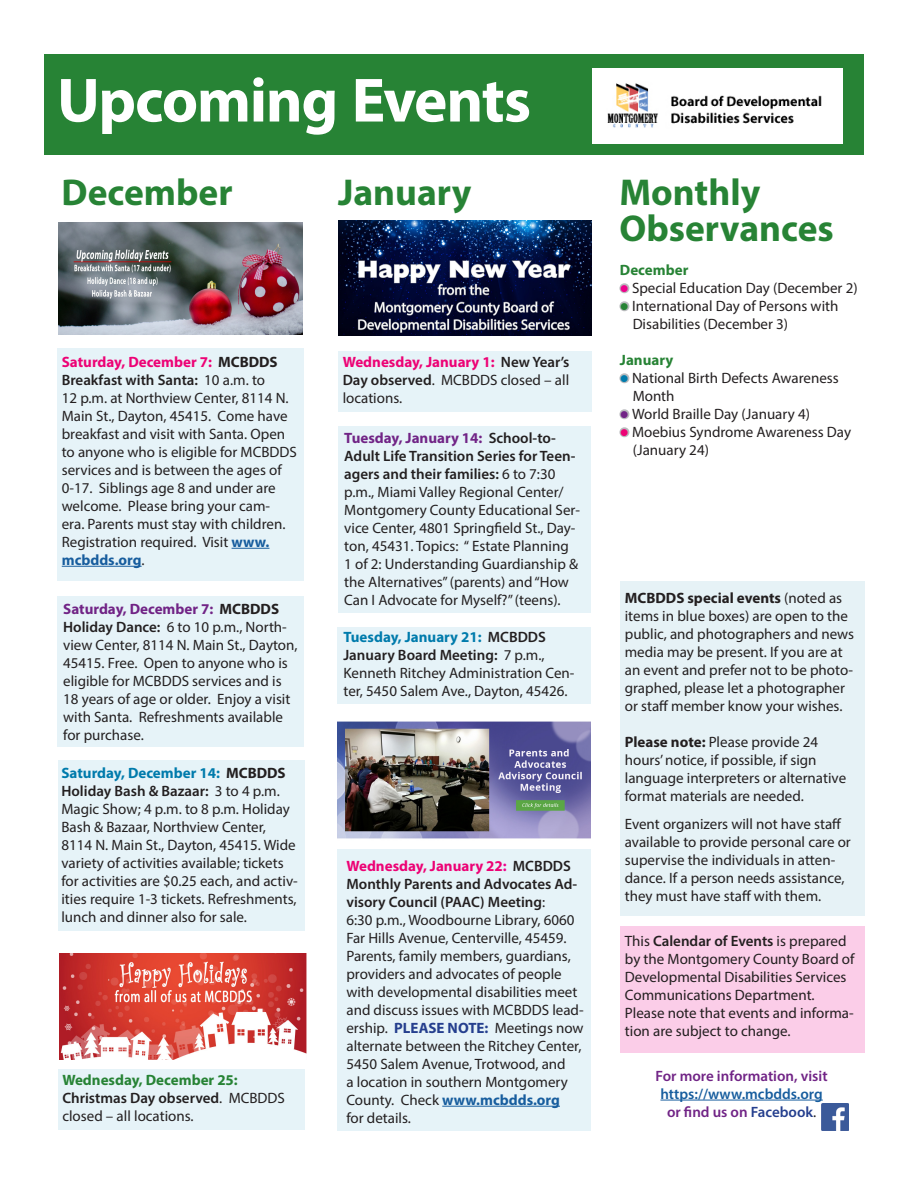
<style>
.page{position:relative;width:918px;height:1188px;background:#fff}
.page>*{position:absolute;margin:0;border:0;box-sizing:border-box;transform-origin:0 0}
.t1{font:700 63px "Myriad Pro";letter-spacing:-.02em;color:#fff}
.t2{font:700 37.5px "Myriad Pro";color:#278335}
.t3{font:15px/18px "Myriad Pro";color:#231f20}
.t4{font:600 15px "Myriad Pro";color:#712486}
.t5{font:700 15px "Myriad Pro";color:#278335}
.t6{font:700 15px "Myriad Pro";color:#007bac}
.t7{font:600 15px "Myriad Pro";color:#175d9e}
.s1{font-weight:700;color:#ed0275}
.s2{font-weight:700}
.s3{font-weight:600}
.s4{font-weight:700;color:#175d9e}
.s5{font-weight:700;color:#712486}
.s6{font-weight:700;color:#007bac}
.s7{font-weight:600;color:#231f20}
.s8{font-weight:700;color:#ed028c}
.s9{font-weight:700;color:#253f8e}
.s10{color:#babbbe}
.s11{color:#253f8e}
.s12{font-weight:400;color:#231f20}
</style>
<div class="page">
<div style="left:44px;top:54px;width:820px;height:100px;background:#278335"></div>
<div style="left:338px;top:426px;width:253px;height:186px;background:#e6f3f8"></div>
<img style="left:592px;top:69px;width:250px;height:75px">
<img style="left:58px;top:222px;width:245px;height:112px">
<div style="left:57px;top:349px;width:247px;height:232px;background:#e6f3f8"></div>
<hr style="left:232px;top:548px;width:37px;height:1px;background:#175d9e">
<hr style="left:62px;top:566px;width:80px;height:1px;background:#175d9e">
<div style="left:57px;top:596px;width:246px;height:151px;background:#e6f3f8"></div>
<div style="left:58px;top:760px;width:247px;height:171px;background:#e6f3f8"></div>
<div style="left:338px;top:850px;width:253px;height:281px;background:#e6f3f8"></div>
<hr style="left:442px;top:1106px;width:118px;height:1px;background:#175d9e">
<img style="left:338px;top:721px;width:253px;height:118px">
<div style="left:58px;top:1070px;width:247px;height:60px;background:#e6f3f8"></div>
<img style="left:60px;top:954px;width:246px;height:105px">
<div style="left:338px;top:351px;width:254px;height:61px;background:#e6f3f8"></div>
<img style="left:338px;top:220px;width:254px;height:115px">
<div style="left:338px;top:627px;width:253px;height:76px;background:#e6f3f8"></div>
<hr style="left:660px;top:1100px;width:163px;height:1px;background:#175d9e">
<div style="left:620px;top:581px;width:245px;height:335px;background:#e6f2f6"></div>
<div style="left:620px;top:927px;width:245px;height:126px;background:#fbcde8"></div>
<img style="left:822px;top:1103px;width:27px;height:27px">
<p class="t1" style="left:57px;top:59px;width:476px">Upcoming Events</p>
<p class="t2" style="left:62px;top:168px;width:173px">December</p>
<p class="t2" style="left:338px;top:168px;width:135px">January</p>
<p class="t3" style="left:62px;top:352px;width:237px"><span class="s1">Saturday, December 7:</span> <span class="s2">MCBDDS<br></span><span class="s3">Breakfast with Santa:</span> 10 a.m. to<br>12 p.m. at Northview Center, 8114 N.<br>Main St., Dayton, 45415. Come have breakfast and visit with Santa. Open to anyone who is eligible for MCBDDS services and is between the ages of<br>0-17. Siblings age 8 and under are welcome. Please bring your cam-<br>era. Parents must stay with children.<br>Registration required. Visit <span class="s4">www. mcbdds.org</span>.</p>
<p class="t3" style="left:63px;top:599px;width:236px"><span class="s5">Saturday, December 7:</span> <span class="s2">MCBDDS<br></span><span class="s3">Holiday Dance:</span> 6 to 10 p.m., North&shy;view Center, 8114 N. Main St., Dayton,<br>45415. Free. Open to anyone who is eligible for MCBDDS services and is<br>18 years of age or older. Enjoy a visit with Santa. Refreshments available for purchase.</p>
<p class="t3" style="left:61px;top:764px;width:238px"><span class="s6">Saturday, December 14:</span> <span class="s2">MCBDDS </span><span class="s3">Holiday Bash &amp; Bazaar:</span> 3 to 4 p.m.<br>Magic Show; 4 p.m. to 8 p.m. Holiday Bash &amp; Bazaar, Northview Center, 8114 N. Main St., Dayton, 45415. Wide variety of activities available; tickets for activities are $0.25 each, and activ&shy;ities require 1-3 tickets. Refreshments, lunch and dinner also for sale.</p>
<p class="t5" style="left:62px;top:1071px;width:177px">Wednesday, December 25:</p>
<p class="t3" style="left:62px;top:1089px;width:224px"><span class="s3">Christmas Day observed</span>. MCBDDS closed – all locations.</p>
<p class="t3" style="left:343px;top:353px;width:228px;text-align:justify"><span class="s1">Wednesday, January 1:</span> <span class="s3">New Year’s Day observed</span>. MCBDDS closed – all locations.</p>
<p class="t3" style="left:344px;top:429px;width:237px"><span class="s5">Tuesday, January 14:</span> <span class="s3">School-to-Adult Life Transition Series for Teen&shy;agers and their families:</span> 6 to 7:30 p.m., Miami Valley Regional Center/ Montgomery County Educational Ser&shy;vice Center, 4801 Springfield St., Day&shy;ton, 45431. Topics: “ Estate Planning 1 of 2: Understanding Guardianship &amp; the Alternatives” (parents) and “How Can I Advocate for Myself?” (teens).</p>
<p class="t6" style="left:343px;top:627px;width:204px">Tuesday, January 21: <span class="s7">MCBDDS</span></p>
<p class="t3" style="left:343px;top:646px;width:233px"><span class="s3">January Board Meeting:</span> 7 p.m.,<br>Kenneth Ritchey Administration Cen&shy;ter, 5450 Salem Ave., Dayton, 45426.</p>
<p class="t3" style="left:346px;top:856px;width:239px"><span class="s1">Wednesday, January 22</span><span class="s8">:</span> <span class="s3">MCBDDS Monthly Parents and Advocates Ad&shy;visory Council (PAAC) Meeting</span>:<br>6:30 p.m., Woodbourne Library, 6060<br>Far Hills Avenue, Centerville, 45459.<br>Parents, family members, guardians, providers and advocates of people with developmental disabilities meet and discuss issues with MCBDDS lead&shy;ership. <span class="s9">PLEASE NOTE:</span> Meetings now alternate between the Ritchey Center, 5450 Salem Avenue, Trotwood, and<br>a location in southern Montgomery County. Check <span class="s4">www.mcbdds.org<br></span>for details.</p>
<p class="t2" style="left:619px;top:168px;width:142px">Monthly</p>
<p class="t2" style="left:619px;top:204px;width:216px">Observances</p>
<p class="t5" style="left:620px;top:260px;width:70px">December</p>
<p class="t3" style="left:620px;top:278px;width:239px"><span class="s10">●</span> Special Education Day (December 2)</p>
<p class="t3" style="left:633px;top:296px;width:207px;text-indent:-13px"><span class="s10">●</span> International Day of Persons with<br>Disabilities (December 3)</p>
<p class="t5" style="left:620px;top:350px;width:55px">January</p>
<p class="t3" style="left:620px;top:368px;width:220px"><span class="s10">●</span> National Birth Defects Awareness</p>
<p class="t3" style="left:633px;top:386px;width:43px">Month</p>
<p class="t3" style="left:620px;top:404px;width:192px"><span class="s10">●</span> World Braille Day (January 4)</p>
<p class="t3" style="left:620px;top:422px;width:233px"><span class="s10">●</span> Moebius Syndrome Awareness Day</p>
<p class="t3" style="left:633px;top:440px;width:78px">(January 24)</p>
<p class="t3" style="left:625px;top:588px;width:231px"><span class="s2">MCBDDS special events</span> (noted as items in blue boxes) are open to the public, and photographers and news media may be present. If you are at an event and prefer not to be photo&shy;graphed, please let a photographer or staff member know your wishes.</p>
<p class="t3" style="left:625px;top:732px;width:223px"><span class="s2">Please note:</span> Please provide 24 hours’ notice, if possible, if sign language interpreters or alternative format materials are needed.</p>
<p class="t3" style="left:625px;top:815px;width:228px">Event organizers will not have staff available to provide personal care or supervise the individuals in atten&shy;dance. If a person needs assistance, they must have staff with them.</p>
<p class="t3" style="left:625px;top:931px;width:231px">This <span class="s3">Calendar of Events</span> is prepared by the Montgomery County Board of Developmental Disabilities Services Communications Department.</p>
<p class="t3" style="left:625px;top:1003px;width:230px">Please note that events and informa&shy;tion are subject to change.</p>
<p class="t4" style="left:656px;top:1066px;width:174px">For more information, visit</p>
<p class="t7" style="left:660px;top:1084px;width:164px">https://www.mcbdds.org</p>
<p class="t4" style="left:667px;top:1102px;width:151px">or find us on <span class="s11">Facebook</span><span class="s12">.</span></p>
</div>
